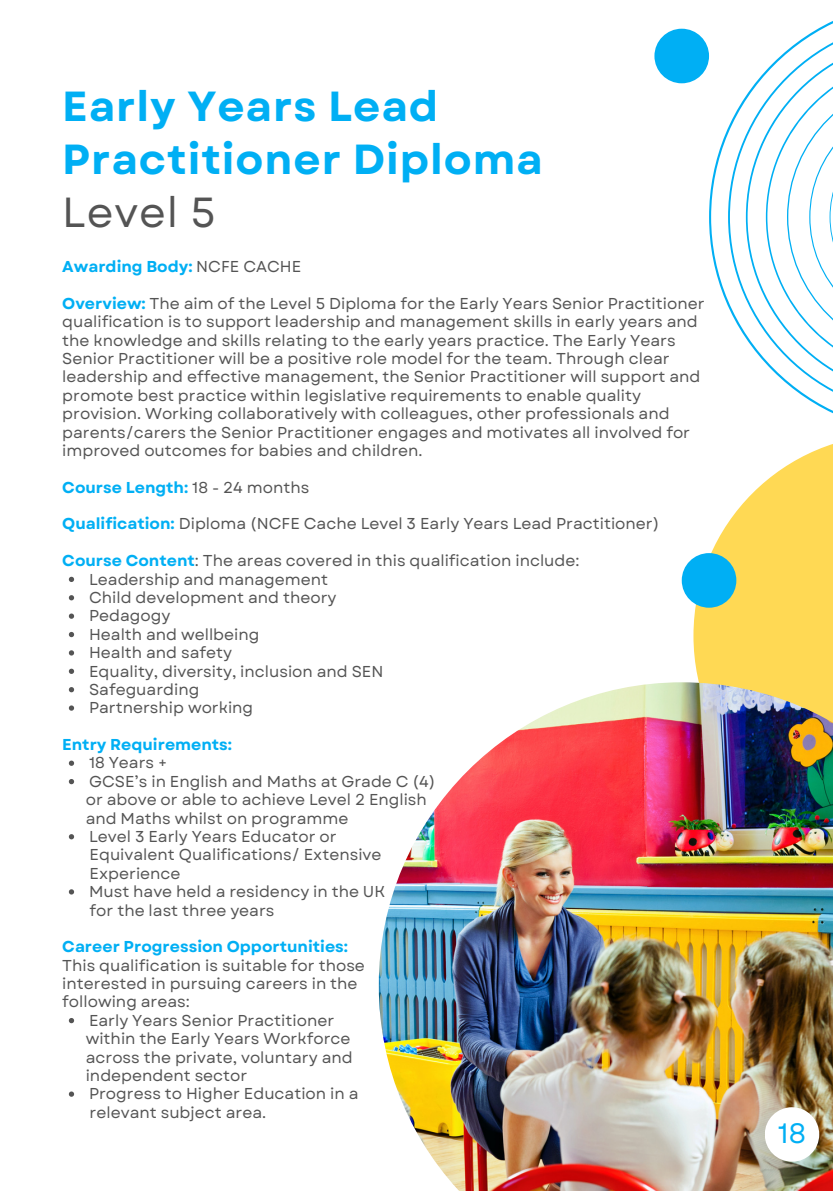
<style>
.page{position:relative;width:833px;height:1191px;background:#fff}
.page>*{position:absolute;margin:0;border:0;box-sizing:border-box;transform-origin:0 0}
.t1{font:700 42px/52.5px "Garet";letter-spacing:.02em;color:#00aff4}
.t2{font:42px "Garet";letter-spacing:.02em;color:#545454}
.t3{font:28px "Garet";color:#00aff4}
.t4{font:15.75px/18.4px "Garet";color:#545454}
.t5{font:700 15.75px "Garet";color:#00aff4}
.s1{font-weight:400;color:#545454}
.s2{font-weight:700;color:#00aff4}
</style>
<div class="page">
<svg style="left:693px;top:444px;width:140px;height:238px;fill:#ffd954"></svg>
<svg style="left:709px;top:128px;width:19px;height:178px"></svg>
<svg style="left:728px;top:21px;width:105px;height:393px"></svg>
<div style="left:654px;top:29px;width:55px;height:54px;background:#00aff4;border-radius:50%"></div>
<svg style="left:69px;top:576px;width:5px;height:6px"></svg>
<svg style="left:69px;top:595px;width:5px;height:5px"></svg>
<svg style="left:69px;top:613px;width:5px;height:5px"></svg>
<svg style="left:69px;top:632px;width:5px;height:5px"></svg>
<svg style="left:69px;top:650px;width:5px;height:5px"></svg>
<svg style="left:69px;top:668px;width:5px;height:6px"></svg>
<svg style="left:69px;top:687px;width:5px;height:5px"></svg>
<svg style="left:69px;top:705px;width:5px;height:5px"></svg>
<svg style="left:69px;top:760px;width:5px;height:5px"></svg>
<svg style="left:69px;top:779px;width:5px;height:5px"></svg>
<svg style="left:69px;top:834px;width:5px;height:5px"></svg>
<svg style="left:69px;top:889px;width:5px;height:5px"></svg>
<svg style="left:69px;top:1018px;width:5px;height:5px"></svg>
<svg style="left:69px;top:1091px;width:5px;height:5px"></svg>
<div style="left:682px;top:553px;width:54px;height:54px;background:#00aff4;border-radius:50%"></div>
<img style="left:379px;top:682px;width:454px;height:508px">
<div style="left:765px;top:1107px;width:54px;height:54px;background:#fff;border-radius:50%"></div>
<h1 class="t1" style="left:62px;top:81px;width:482px">Early Years Lead<br>Practitioner Diploma</h1>
<h1 class="t2" style="left:62px;top:181px;width:155px">Level 5</h1>
<p class="t5" style="left:62px;top:255px;width:240px">Awarding Body: <span class="s1">NCFE CACHE</span></p>
<p class="t4" style="left:62px;top:294px;width:644px"><span class="s2">Overview:</span> The aim of the Level 5 Diploma for the Early Years Senior Practitioner qualification is to support leadership and management skills in early years and the knowledge and skills relating to the early years practice. The Early Years Senior Practitioner will be a positive role model for the team. Through clear leadership and effective management, the Senior Practitioner will support and promote best practice within legislative requirements to enable quality provision. Working collaboratively with colleagues, other professionals and parents/carers the Senior Practitioner engages and motivates all involved for improved outcomes for babies and children.</p>
<p class="t5" style="left:62px;top:476px;width:248px">Course Length: <span class="s1">18 - 24 months</span></p>
<p class="t4" style="left:62px;top:515px;width:599px"><span class="s2">Qualification:</span> Diploma (NCFE Cache Level 3 Early Years Lead Practitioner)</p>
<p class="t4" style="left:89px;top:551px;width:492px;text-indent:-27px"><span class="s2">Course Content</span>: The areas covered in this qualification include:<br>Leadership and management<br>Child development and theory<br>Pedagogy<br>Health and wellbeing<br>Health and safety<br>Equality, diversity, inclusion and SEN<br>Safeguarding<br>Partnership working</p>
<p class="t5" style="left:62px;top:733px;width:171px">Entry Requirements:</p>
<p class="t4" style="left:86px;top:754px;width:351px">18 Years +<br>GCSE’s in English and Maths at Grade C (4) or above or able to achieve Level 2 English and Maths whilst on programme<br>Level 3 Early Years Educator or<br>Equivalent Qualifications/ Extensive<br>Experience<br>Must have held a residency in the UK<br>for the last three years</p>
<p class="t5" style="left:62px;top:935px;width:287px">Career Progression Opportunities:</p>
<p class="t4" style="left:62px;top:956px;width:304px">This qualification is suitable for those</p>
<p class="t4" style="left:62px;top:974px;width:297px">interested in pursuing careers in the</p>
<p class="t4" style="left:62px;top:992px;width:129px">following areas:</p>
<p class="t4" style="left:89px;top:1011px;width:247px">Early Years Senior Practitioner</p>
<p class="t4" style="left:86px;top:1029px;width:266px">within the Early Years Workforce</p>
<p class="t4" style="left:86px;top:1048px;width:268px">across the private, voluntary and</p>
<p class="t4" style="left:86px;top:1066px;width:163px">independent sector</p>
<p class="t4" style="left:89px;top:1084px;width:271px">Progress to Higher Education in a</p>
<p class="t4" style="left:90px;top:1103px;width:178px">relevant subject area.</p>
<h2 class="t3" style="left:778px;top:1113px;width:30px">18</h2>
</div>
